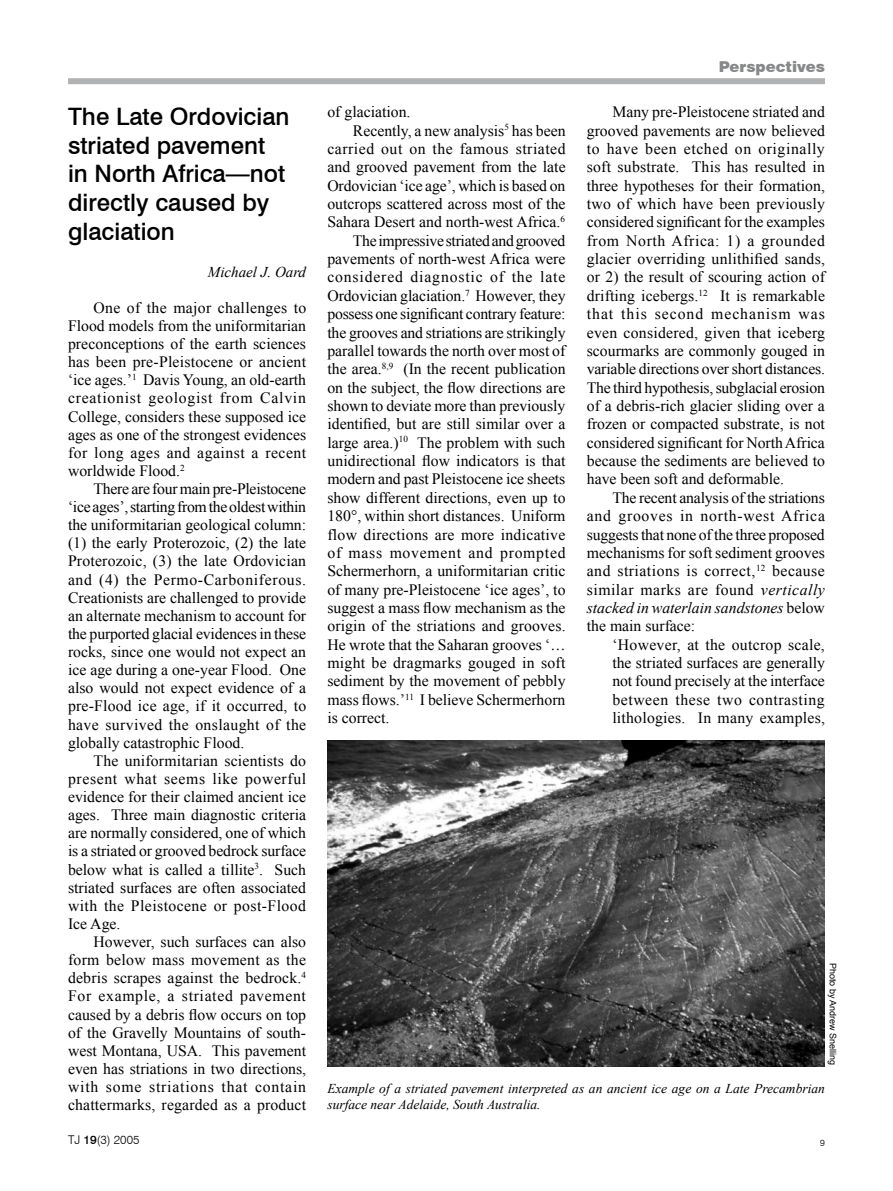
<style>
.page{position:relative;width:893px;height:1191px;background:#fff}
.page>*{position:absolute;margin:0;border:0;box-sizing:border-box;transform-origin:0 0}
.t1{font:500 24px/29px "Swiss 721 BT";color:#000}
.t2{font:15.75px/18.1px "Times New Roman";color:#000;text-align:justify}
.t3{font:15.75px "Times New Roman";letter-spacing:-.02em;color:#000}
.t4{font:15.75px "Times New Roman";letter-spacing:.02em;color:#000}
.t5{font:15.75px "Times New Roman";letter-spacing:.035em;color:#000}
.t6{font:15.75px "Times New Roman";letter-spacing:.05em;color:#000}
.t7{font:15.75px "Times New Roman";letter-spacing:.045em;color:#000}
.t8{font:italic 15px "Times New Roman";color:#000}
.t9{font:900 15px "Swiss 721 BT";color:#878889}
.t10{font:italic 13.5px/16.2px "Times New Roman";color:#000}
.t11{font:300 12px "Swiss 721 BT";color:#000}
.t12{font:9px "Arial";color:#000}
.s1{font-weight:500}
.s2{font-style:italic}
</style>
<div class="page">
<div style="left:68px;top:78px;width:757px;height:6px;background:#b1b2b4"></div>
<img style="left:327px;top:740px;width:497px;height:326px">
<h1 class="t1" style="left:68px;top:101px;width:223px">The Late Ordovician striated pavement in North Africa—not directly caused by glaciation</h1>
<p class="t8" style="left:208px;top:261px;width:100px">Michael J. Oard</p>
<p class="t2" style="left:68px;top:298px;width:240px;text-indent:26px">One of the major challenges to Flood models from the uniformitarian preconceptions of the earth sciences has been pre-Pleistocene or ancient ‘ice ages.’<sup>1</sup> Davis Young, an old-earth creationist geologist from Calvin College, considers these supposed ice ages as one of the strongest evidences for long ages and against a recent worldwide Flood.<sup>2</sup></p>
<p class="t2" style="left:68px;top:479px;width:240px;text-indent:26px">There are four main pre-Pleistocene ‘ice ages’, starting from the oldest within the uniformitarian geological column: (1) the early Proterozoic, (2) the late Proterozoic, (3) the late Ordovician and (4) the Permo-Carboniferous.<br>Creationists are challenged to provide an alternate mechanism to account for the purported glacial evidences in these rocks, since one would not expect an ice age during a one-year Flood. One also would not expect evidence of a pre-Flood ice age, if it occurred, to have survived the onslaught of the globally catastrophic Flood.</p>
<p class="t2" style="left:68px;top:751px;width:240px;text-indent:26px">The uniformitarian scientists do present what seems like powerful evidence for their claimed ancient ice ages. Three main diagnostic criteria are normally considered, one of which is a striated or grooved bedrock surface below what is called a tillite<sup>3</sup>. Such striated surfaces are often associated with the Pleistocene or post-Flood Ice Age.</p>
<p class="t2" style="left:68px;top:932px;width:240px;text-indent:26px">However, such surfaces can also form below mass movement as the debris scrapes against the bedrock.<sup>4<br></sup>For example, a striated pavement caused by a debris flow occurs on top of the Gravelly Mountains of south&shy;west Montana, USA. This pavement even has striations in two directions, with some striations that contain chattermarks, regarded as a product</p>
<p class="t11" style="left:68px;top:1132px;width:73px">TJ <span class="s1">19</span>(3) 2005</p>
<p class="t2" style="left:327px;top:103px;width:85px">of glaciation.</p>
<p class="t2" style="left:353px;top:121px;width:214px">Recently, a new analysis<sup>5</sup> has been</p>
<p class="t5" style="left:327px;top:138px;width:240px">carried out on the famous striated</p>
<p class="t2" style="left:327px;top:158px;width:240px">and grooved pavement from the late</p>
<p class="t2" style="left:327px;top:176px;width:239px">Ordovician ‘ice age’, which is based on</p>
<p class="t2" style="left:327px;top:194px;width:240px">outcrops scattered across most of the</p>
<p class="t2" style="left:327px;top:213px;width:239px">Sahara Desert and north-west Africa.<sup>6</sup></p>
<p class="t3" style="left:353px;top:230px;width:214px">The impressive striated and grooved</p>
<p class="t2" style="left:327px;top:249px;width:240px">pavements of north-west Africa were</p>
<p class="t6" style="left:327px;top:267px;width:239px">considered diagnostic of the late</p>
<p class="t2" style="left:327px;top:286px;width:240px">Ordovician glaciation.<sup>7</sup> However, they</p>
<p class="t2" style="left:327px;top:305px;width:240px">possess one significant contrary feature:</p>
<p class="t2" style="left:327px;top:323px;width:240px">the grooves and striations are strikingly</p>
<p class="t2" style="left:327px;top:341px;width:239px">parallel towards the north over most of</p>
<p class="t2" style="left:327px;top:360px;width:240px">the area.<sup>8,9</sup> (In the recent publication</p>
<p class="t2" style="left:327px;top:378px;width:240px">on the subject, the flow directions are</p>
<p class="t2" style="left:327px;top:396px;width:239px">shown to deviate more than previously</p>
<p class="t2" style="left:327px;top:415px;width:240px">identified, but are still similar over a</p>
<p class="t2" style="left:327px;top:433px;width:240px">large area.)<sup>10</sup> The problem with such</p>
<p class="t2" style="left:327px;top:451px;width:240px">unidirectional flow indicators is that</p>
<p class="t2" style="left:327px;top:470px;width:239px">modern and past Pleistocene ice sheets</p>
<p class="t2" style="left:327px;top:488px;width:240px">show different directions, even up to</p>
<p class="t2" style="left:327px;top:506px;width:240px">180°, within short distances. Uniform</p>
<p class="t4" style="left:327px;top:523px;width:239px">flow directions are more indicative</p>
<p class="t7" style="left:327px;top:542px;width:240px">of mass movement and prompted</p>
<p class="t2" style="left:327px;top:561px;width:240px">Schermerhorn, a uniformitarian critic</p>
<p class="t2" style="left:327px;top:580px;width:240px">of many pre-Pleistocene ‘ice ages’, to</p>
<p class="t2" style="left:327px;top:598px;width:240px">suggest a mass flow mechanism as the</p>
<p class="t2" style="left:327px;top:616px;width:240px">origin of the striations and grooves.</p>
<p class="t2" style="left:327px;top:635px;width:225px">He wrote that the Saharan grooves ‘</p>
<p class="t2" style="left:327px;top:653px;width:239px">might be dragmarks gouged in soft</p>
<p class="t2" style="left:327px;top:672px;width:240px">sediment by the movement of pebbly</p>
<p class="t2" style="left:327px;top:690px;width:240px">mass flows.’<sup>11</sup> I believe Schermerhorn</p>
<p class="t2" style="left:327px;top:708px;width:64px">is correct.</p>
<p class="t9" style="left:719px;top:57px;width:108px">Perspectives</p>
<p class="t2" style="left:587px;top:103px;width:240px;text-indent:26px">Many pre-Pleistocene striated and grooved pavements are now believed to have been etched on originally soft substrate. This has resulted in three hypotheses for their formation, two of which have been previously considered significant for the examples from North Africa: 1) a grounded glacier overriding unlithified sands, or 2) the result of scouring action of drifting icebergs.<sup>12</sup> It is remarkable that this second mechanism was even considered, given that iceberg scourmarks are commonly gouged in variable directions over short distances.<br>The third hypothesis, subglacial erosion of a debris-rich glacier sliding over a frozen or compacted substrate, is not considered significant for North Africa because the sediments are believed to have been soft and deformable.</p>
<p class="t2" style="left:587px;top:488px;width:240px;text-indent:26px">The recent analysis of the striations and grooves in north-west Africa suggests that none of the three proposed mechanisms for soft sediment grooves and striations is correct,<sup>12</sup> because similar marks are found <span class="s2">vertically stacked in waterlain sandstones</span> below the main surface:</p>
<p class="t2" style="left:612px;top:635px;width:214px">‘However, at the outcrop scale, the striated surfaces are generally not found precisely at the interface between these two contrasting lithologies. In many examples,</p>
<p class="t12" style="left:839px;top:963px;width:104px;rotate:90deg">Photo by Andrew Snelling</p>
<p class="t10" style="left:327px;top:1080px;width:499px">Example of a striated pavement interpreted as an ancient ice age on a Late Precambrian surface near Adelaide, South Australia.</p>
</div>
